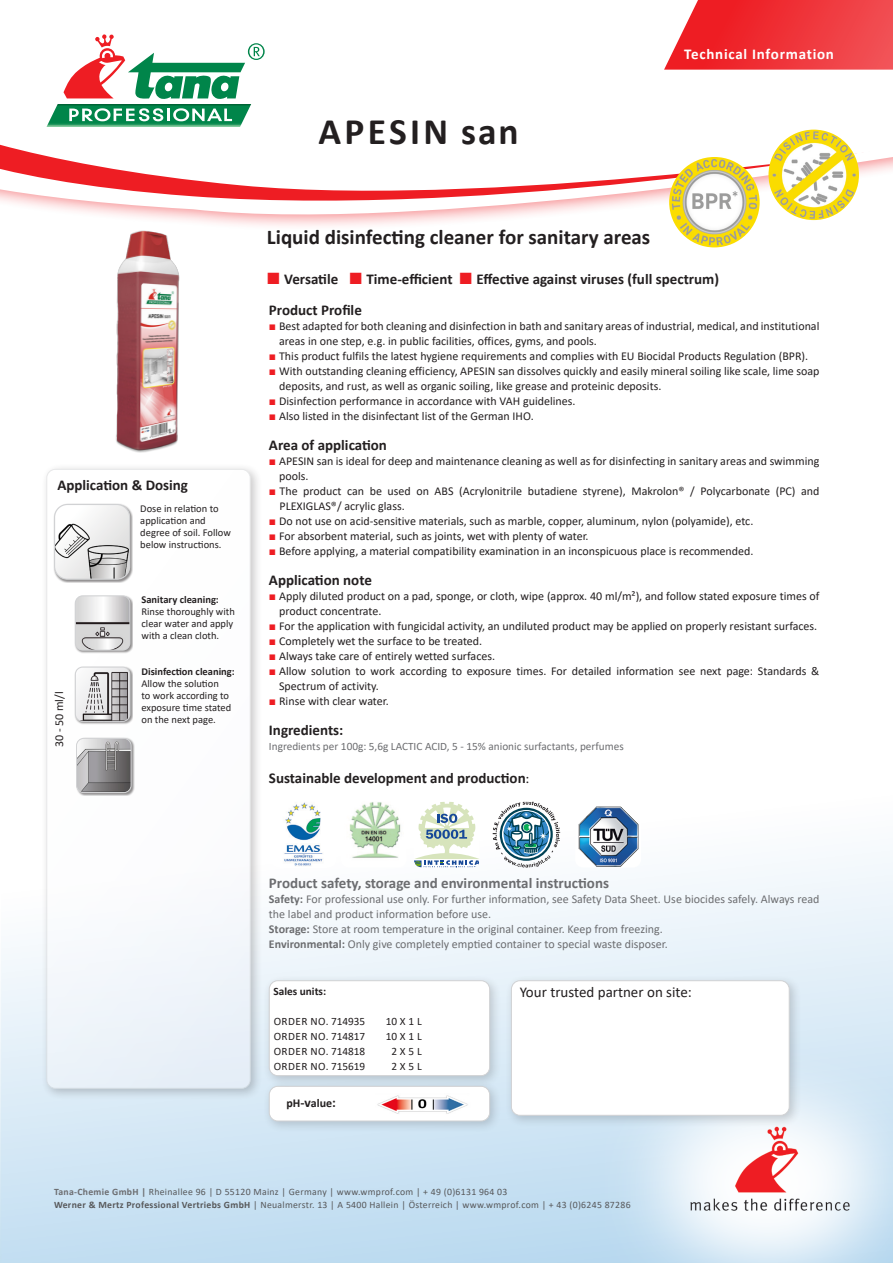
<style>
.page{position:relative;width:893px;height:1263px;background:#fff}
.page>*{position:absolute;margin:0;border:0;box-sizing:border-box;transform-origin:0 0}
.t1{font:700 37.5px "Calibri";letter-spacing:.09em;color:#231f20}
.t2{font:700 21px "Calibri";color:#231f20}
.t3{font:700 15px "Calibri";color:#231f20}
.t4{font:700 15px "Calibri";color:#6c6d70}
.t5{font:15px "Calibri";color:#231f20}
.t6{font:700 15px "Calibri";letter-spacing:.05em;color:#fff}
.t7{font:12px/15px "Calibri";color:#231f20}
.t8{font:12px/15px "Calibri";color:#6c6d70}
.t9{font:700 12px "Calibri";color:#231f20}
.t10{font:11.25px "Calibri";color:#6c6d70}
.t11{font:11.25px "Calibri";letter-spacing:.02em;color:#231f20}
.t12{font:11.25px "Calibri";color:#231f20}
.t13{font:700 11.25px "Calibri";color:#231f20}
.t14{font:10.5px/12px "Calibri";color:#231f20}
.t15{font:700 10.5px "Calibri";color:#231f20}
.t16{font:9.75px/13.5px "Calibri";letter-spacing:.03em;color:#57585a}
.s1{font-weight:700}
.s2{font-family:"Arial";font-weight:400;font-size:24.3px;color:#ee1d23}
.s3{font-family:"Arial";color:#ee1d23}
.s4{font-family:"Minion Pro";font-weight:400}
.s5{font-size:13.5px}
.s6{font-weight:700;color:#6c6d70}
</style>
<div class="page">
<svg style="left:0;top:832px;width:893px;height:431px"></svg>
<svg style="left:186px;top:220px;width:630px;height:16px"></svg>
<svg style="left:70px;top:210px;width:771px;height:10px"></svg>
<svg style="left:0;top:129px;width:893px;height:81px"></svg>
<img style="left:606px;top:1030px;width:287px;height:233px">
<div style="left:40px;top:463px;width:223px;height:638px;background:#231f20;opacity:.49"></div>
<div style="left:47px;top:469px;width:203px;height:619px;background:linear-gradient(to bottom,#fff,#eff4fa);border-radius:9px"></div>
<div style="left:46px;top:469px;width:205px;height:620px;border:1px solid #d1d2d4;border-radius:9px"></div>
<svg style="left:664px;top:0;width:229px;height:70px;background:#f04247"></svg>
<div style="left:263px;top:1080px;width:239px;height:53px;background:#231f20;opacity:.2"></div>
<div style="left:269px;top:1086px;width:221px;height:35px;background:#fff;border-radius:9px"></div>
<div style="left:269px;top:1086px;width:221px;height:35px;border:1px solid #d1d2d4;border-radius:9px"></div>
<img style="left:377px;top:1095px;width:91px;height:19px">
<svg style="left:46px;top:34px;width:219px;height:93px"></svg>
<div style="left:263px;top:974px;width:239px;height:114px;background:#231f20;opacity:.2"></div>
<div style="left:269px;top:981px;width:221px;height:95px;background:#fff;border-radius:9px"></div>
<div style="left:269px;top:980px;width:221px;height:96px;border:1px solid #d1d2d4;border-radius:9px"></div>
<div style="left:505px;top:974px;width:297px;height:153px;background:#231f20;opacity:.2"></div>
<div style="left:511px;top:981px;width:278px;height:134px;background:#fff;border-radius:9px"></div>
<div style="left:511px;top:980px;width:279px;height:136px;border:1px solid #d1d2d4;border-radius:9px"></div>
<div style="left:53px;top:503px;width:80px;height:80px;background:#231f20;opacity:.5"></div>
<img style="left:55px;top:504px;width:75px;height:75px">
<div style="left:54px;top:504px;width:76px;height:76px;border:1px solid #d1d2d4;border-radius:13px"></div>
<img style="left:116px;top:227px;width:121px;height:226px">
<div style="left:271px;top:801px;width:65px;height:66px;background:#fff;border-radius:8px"></div>
<img style="left:284px;top:802px;width:39px;height:64px">
<div style="left:341px;top:801px;width:66px;height:66px;background:#fff;border-radius:8px"></div>
<img style="left:349px;top:802px;width:52px;height:56px">
<svg style="left:414px;top:802px;width:66px;height:65px"></svg>
<svg style="left:493px;top:801px;width:67px;height:66px"></svg>
<img style="left:575px;top:806px;width:66px;height:61px">
<div style="left:75px;top:595px;width:58px;height:59px;background:#231f20;opacity:.5"></div>
<img style="left:75px;top:596px;width:55px;height:54px">
<div style="left:75px;top:595px;width:55px;height:55px;border:1px solid #d1d2d4;border-radius:7px"></div>
<div style="left:75px;top:666px;width:58px;height:59px;background:#231f20;opacity:.5"></div>
<img style="left:75px;top:667px;width:55px;height:54px">
<div style="left:75px;top:667px;width:55px;height:55px;border:1px solid #d1d2d4;border-radius:7px"></div>
<div style="left:76px;top:737px;width:59px;height:59px;background:#231f20;opacity:.5"></div>
<img style="left:77px;top:738px;width:54px;height:54px">
<div style="left:76px;top:738px;width:55px;height:55px;border:1px solid #d1d2d4;border-radius:7px"></div>
<img style="left:669px;top:157px;width:91px;height:90px;border-radius:45px">
<img style="left:768px;top:130px;width:91px;height:90px;border-radius:45px">
<p class="t1" style="left:319px;top:105px;width:202px">APESIN san</p>
<p class="t6" style="left:684px;top:43px;width:151px">Technical Information</p>
<p class="t3" style="left:57px;top:474px;width:132px">Application &amp; Dosing</p>
<p class="t14" style="left:140px;top:502px;width:92px">Dose in relation to application and degree of soil. Follow below instructions.</p>
<p class="t7" style="left:51px;top:747px;width:57px;rotate:-90deg">30 - 50 ml/l</p>
<p class="t15" style="left:141px;top:592px;width:79px">Sanitary cleaning:</p>
<p class="t14" style="left:141px;top:606px;width:95px">Rinse thoroughly with clear water and apply with a clean cloth.</p>
<p class="t14" style="left:141px;top:665px;width:95px"><span class="s1">Disinfection cleaning:<br></span>Allow the solution<br>to work according to exposure time stated on the next page.</p>
<p class="t2" style="left:267px;top:222px;width:385px">Liquid disinfecting cleaner for sanitary areas</p>
<p class="t3" style="left:266px;top:268px;width:454px"><span class="s2">■</span> Versatile <span class="s2">■</span> Time-efficient <span class="s2">■</span> Effective against viruses (full spectrum)</p>
<p class="t3" style="left:269px;top:299px;width:94px">Product Profile</p>
<p class="t7" style="left:279px;top:318px;width:542px;text-indent:-10px"><span class="s3">■</span> Best adapted for both cleaning and disinfection in bath and sanitary areas of industrial, medical, and institutional areas in one step, e.g. in public facilities, offices, gyms, and pools.</p>
<p class="t7" style="left:269px;top:348px;width:541px"><span class="s3">■</span> This product fulfils the latest hygiene requirements and complies with EU Biocidal Products Regulation (BPR).</p>
<p class="t7" style="left:279px;top:363px;width:542px;text-indent:-10px"><span class="s3">■</span> With outstanding cleaning efficiency, APESIN san dissolves quickly and easily mineral soiling like scale, lime soap deposits, and rust, as well as organic soiling, like grease and proteinic deposits.</p>
<p class="t7" style="left:269px;top:393px;width:308px"><span class="s3">■</span> Disinfection performance in accordance with VAH guidelines.</p>
<p class="t7" style="left:269px;top:408px;width:266px"><span class="s3">■</span> Also listed in the disinfectant list of the German IHO.</p>
<p class="t3" style="left:269px;top:434px;width:120px">Area of application</p>
<p class="t7" style="left:279px;top:453px;width:542px;text-indent:-10px"><span class="s3">■</span> APESIN san is ideal for deep and maintenance cleaning as well as for disinfecting in sanitary areas and swimming pools.</p>
<p class="t7" style="left:280px;top:483px;width:541px;text-indent:-11px"><span class="s3">■</span> The product can be used on ABS (Acrylonitrile butadiene styrene), Makrolon® / Polycarbonate (PC) and<br>PLEXIGLAS®/ acrylic glass.</p>
<p class="t7" style="left:269px;top:513px;width:486px"><span class="s3">■</span> Do not use on acid-sensitive materials, such as marble, copper, aluminum, nylon (polyamide), etc.</p>
<p class="t7" style="left:269px;top:528px;width:321px"><span class="s3">■</span> For absorbent material, such as joints, wet with plenty of water.</p>
<p class="t7" style="left:269px;top:543px;width:486px"><span class="s3">■</span> Before applying, a material compatibility examination in an inconspicuous place is recommended.</p>
<p class="t3" style="left:269px;top:569px;width:104px">Application note</p>
<p class="t7" style="left:279px;top:588px;width:542px;text-indent:-10px"><span class="s3">■</span> Apply diluted product on a pad, sponge, or cloth, wipe (approx. 40 ml/m²), and follow stated exposure times of product concentrate.</p>
<p class="t7" style="left:269px;top:618px;width:550px"><span class="s3">■</span> For the application with fungicidal activity, an undiluted product may be applied on properly resistant surfaces.</p>
<p class="t7" style="left:269px;top:633px;width:215px"><span class="s3">■</span> Completely wet the surface to be treated.</p>
<p class="t7" style="left:269px;top:648px;width:228px"><span class="s3">■</span> Always take care of entirely wetted surfaces.</p>
<p class="t7" style="left:279px;top:663px;width:542px;text-indent:-10px"><span class="s3">■</span> Allow solution to work according to exposure times. For detailed information see next page: Standards &amp;<br>Spectrum of activity.</p>
<p class="t7" style="left:269px;top:693px;width:121px"><span class="s3">■</span> Rinse with clear water.</p>
<p class="t3" style="left:269px;top:719px;width:76px">Ingredients:</p>
<p class="t10" style="left:269px;top:738px;width:356px">Ingredients per 100g: 5,6g LACTIC ACID, 5 - 15% anionic surfactants, perfumes</p>
<p class="t3" style="left:269px;top:767px;width:262px">Sustainable development and production<span class="s4">:</span></p>
<p class="t4" style="left:269px;top:872px;width:342px">Product safety, storage and environmental instructions</p>
<p class="t8" style="left:269px;top:891px;width:552px"><span class="s1">Safety:</span> For professional use only. For further information, see Safety Data Sheet. Use biocides safely. Always read the label and product information before use.</p>
<p class="t8" style="left:269px;top:921px;width:395px"><span class="s1">Storage:</span> Store at room temperature in the original container. Keep from freezing.</p>
<p class="t8" style="left:269px;top:936px;width:400px"><span class="s1">Environmental:</span> Only give completely emptied container to special waste disposer.</p>
<p class="t13" style="left:273px;top:983px;width:54px">Sales units:</p>
<p class="t11" style="left:274px;top:1013px;width:93px">ORDER NO. 714935</p>
<p class="t12" style="left:386px;top:1013px;width:37px">10 X 1 L</p>
<p class="t11" style="left:274px;top:1028px;width:93px">ORDER NO. 714817</p>
<p class="t12" style="left:386px;top:1028px;width:37px">10 X 1 L</p>
<p class="t11" style="left:274px;top:1043px;width:93px">ORDER NO. 714818</p>
<p class="t12" style="left:391px;top:1043px;width:32px">2 X 5 L</p>
<p class="t11" style="left:274px;top:1058px;width:93px">ORDER NO. 715619</p>
<p class="t12" style="left:391px;top:1058px;width:32px">2 X 5 L</p>
<p class="t9" style="left:286px;top:1094px;width:51px">pH<span class="s5">-v</span>alue<span class="s5">:</span></p>
<p class="t5" style="left:520px;top:981px;width:174px">Your trusted partner on site:</p>
<p class="t16" style="left:54px;top:1184px;width:578px"><span class="s6">Tana-Chemie GmbH |</span> Rheinallee 96 | D 55120 Mainz | Germany | www.wmprof.com | + 49 (0)6131 964 03<br><span class="s1">Werner &amp; Mertz Professional Vertriebs GmbH</span> | Neualmerstr. 13 | A 5400 Hallein | Österreich | www.wmprof.com | + 43 (0)6245 87286</p>
</div>
